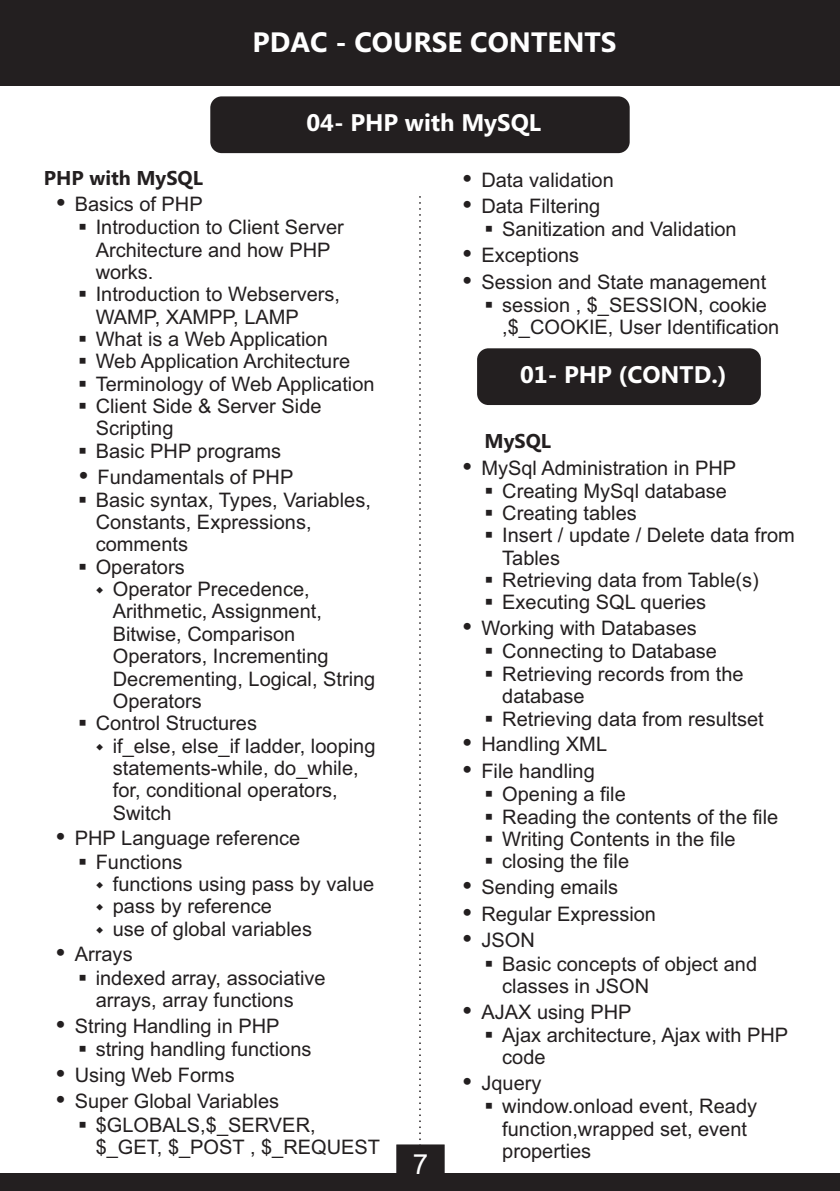
<style>
.page{position:relative;width:840px;height:1191px;background:#fff}
.page>*{position:absolute;margin:0;border:0;box-sizing:border-box;transform-origin:0 0}
.t1{font:700 28px "Ebrima";color:#fff}
.t2{font:27.8px "Arial";color:#fff}
.t3{font:700 24px "Ebrima";color:#fff}
.t4{font:20px/22.4px "Arial";color:#231f20}
.t5{font:700 20px "Ebrima";color:#231f20}
</style>
<div class="page">
<div style="left:0;top:1174px;width:839px;height:17px;background:#231f20"></div>
<div style="left:0;top:0;width:839px;height:85px;background:#231f20"></div>
<div style="left:210px;top:96px;width:419px;height:57px;background:#231f20;border-radius:11px"></div>
<div style="left:477px;top:348px;width:283px;height:57px;background:#231f20;border-radius:11px"></div>
<svg style="left:395px;top:196px;width:50px;height:978px"></svg>
<h1 class="t1" style="left:252px;top:32px;width:365px">PDAC - COURSE CONTENTS</h1>
<p class="t3" style="left:306px;top:114px;width:236px">04- PHP with MySQL</p>
<p class="t5" style="left:44px;top:170px;width:160px">PHP with MySQL</p>
<p class="t4" style="left:75px;top:195px;width:129px">Basics of PHP</p>
<p class="t4" style="left:96px;top:218px;width:249px;text-indent:-18px">▪ Introduction to Client Server<br>Architecture and how PHP works.</p>
<p class="t4" style="left:96px;top:285px;width:246px;text-indent:-18px">▪ Introduction to Webservers,<br>WAMP, XAMPP, LAMP</p>
<p class="t4" style="left:78px;top:329px;width:251px">▪ What is a Web Application</p>
<p class="t4" style="left:78px;top:352px;width:273px">▪ Web Application Architecture</p>
<p class="t4" style="left:78px;top:374px;width:298px">▪ Terminology of Web Application</p>
<p class="t4" style="left:96px;top:396px;width:227px;text-indent:-18px">▪ Client Side &amp; Server Side<br>Scripting</p>
<p class="t4" style="left:97px;top:439px;width:197px;line-height:25.8px;text-indent:-19px">▪ Basic PHP programs<br>Fundamentals of PHP</p>
<p class="t4" style="left:96px;top:490px;width:276px;text-indent:-18px">▪ Basic syntax, Types, Variables,<br>Constants, Expressions, comments</p>
<p class="t4" style="left:113px;top:557px;width:264px;text-indent:-35px">▪ Operators<br>Operator Precedence,<br>Arithmetic, Assignment,<br>Bitwise, Comparison<br>Operators, Incrementing<br>Decrementing, Logical, String<br>Operators</p>
<p class="t4" style="left:113px;top:714px;width:264px;text-indent:-35px">▪ Control Structures<br>if_else, else_if ladder, looping statements-while, do_while, for, conditional operators,<br>Switch</p>
<p class="t4" style="left:75px;top:829px;width:227px">PHP Language reference</p>
<p class="t4" style="left:113px;top:852px;width:263px;text-indent:-35px">▪ Functions<br>functions using pass by value pass by reference<br>use of global variables</p>
<p class="t4" style="left:75px;top:945px;width:59px">Arrays</p>
<p class="t4" style="left:96px;top:968px;width:231px;text-indent:-18px">▪ indexed array, associative arrays, array functions</p>
<p class="t4" style="left:75px;top:1016px;width:206px">String Handling in PHP</p>
<p class="t4" style="left:75px;top:1037px;width:238px;line-height:26.2px">▪ string handling functions<br>Using Web Forms<br>Super Global Variables</p>
<p class="t4" style="left:96px;top:1115px;width:286px;text-indent:-18px">▪ $GLOBALS,$_SERVER, $_GET, $_POST , $_REQUEST</p>
<h2 class="t2" style="left:412px;top:1153px;width:17px">7</h2>
<p class="t4" style="left:481px;top:168px;width:134px;line-height:26.6px">Data validation<br>Data Filtering</p>
<p class="t4" style="left:481px;top:218px;width:286px;line-height:26.2px">▪ Sanitization and Validation<br>Exceptions<br>Session and State management</p>
<p class="t4" style="left:502px;top:295px;width:278px;text-indent:-18px">▪ session , $_SESSION, cookie ,$_COOKIE, User Identification</p>
<p class="t3" style="left:519px;top:366px;width:208px">01- PHP (CONTD.)</p>
<p class="t5" style="left:484px;top:433px;width:68px">MySQL</p>
<p class="t4" style="left:481px;top:458px;width:256px">MySql Administration in PHP</p>
<p class="t4" style="left:484px;top:481px;width:244px">▪ Creating MySql database</p>
<p class="t4" style="left:484px;top:503px;width:154px">▪ Creating tables</p>
<p class="t4" style="left:502px;top:526px;width:294px;text-indent:-18px">▪ Insert / update / Delete data from<br>Tables</p>
<p class="t4" style="left:484px;top:570px;width:276px">▪ Retrieving data from Table(s)</p>
<p class="t4" style="left:481px;top:591px;width:226px;line-height:25.8px">▪ Executing SQL queries<br>Working with Databases</p>
<p class="t4" style="left:484px;top:642px;width:234px">▪ Connecting to Database</p>
<p class="t4" style="left:502px;top:664px;width:243px;text-indent:-18px">▪ Retrieving records from the database</p>
<p class="t4" style="left:481px;top:707px;width:284px;line-height:26.2px">▪ Retrieving data from resultset<br>Handling XML<br>File handling</p>
<p class="t4" style="left:484px;top:784px;width:143px">▪ Opening a file</p>
<p class="t4" style="left:484px;top:807px;width:295px">▪ Reading the contents of the file</p>
<p class="t4" style="left:484px;top:829px;width:252px">▪ Writing Contents in the file</p>
<p class="t4" style="left:481px;top:850px;width:176px;line-height:26.4px">▪ closing the file<br>Sending emails<br>Regular Expression<br>JSON</p>
<p class="t4" style="left:502px;top:954px;width:256px;text-indent:-18px">▪ Basic concepts of object and classes in JSON</p>
<p class="t4" style="left:481px;top:1002px;width:152px">AJAX using PHP</p>
<p class="t4" style="left:502px;top:1025px;width:287px;text-indent:-18px">▪ Ajax architecture, Ajax with PHP code</p>
<p class="t4" style="left:481px;top:1073px;width:62px">Jquery</p>
<p class="t4" style="left:502px;top:1096px;width:256px;text-indent:-18px">▪ window.onload event, Ready function,wrapped set, event properties</p>
</div>
